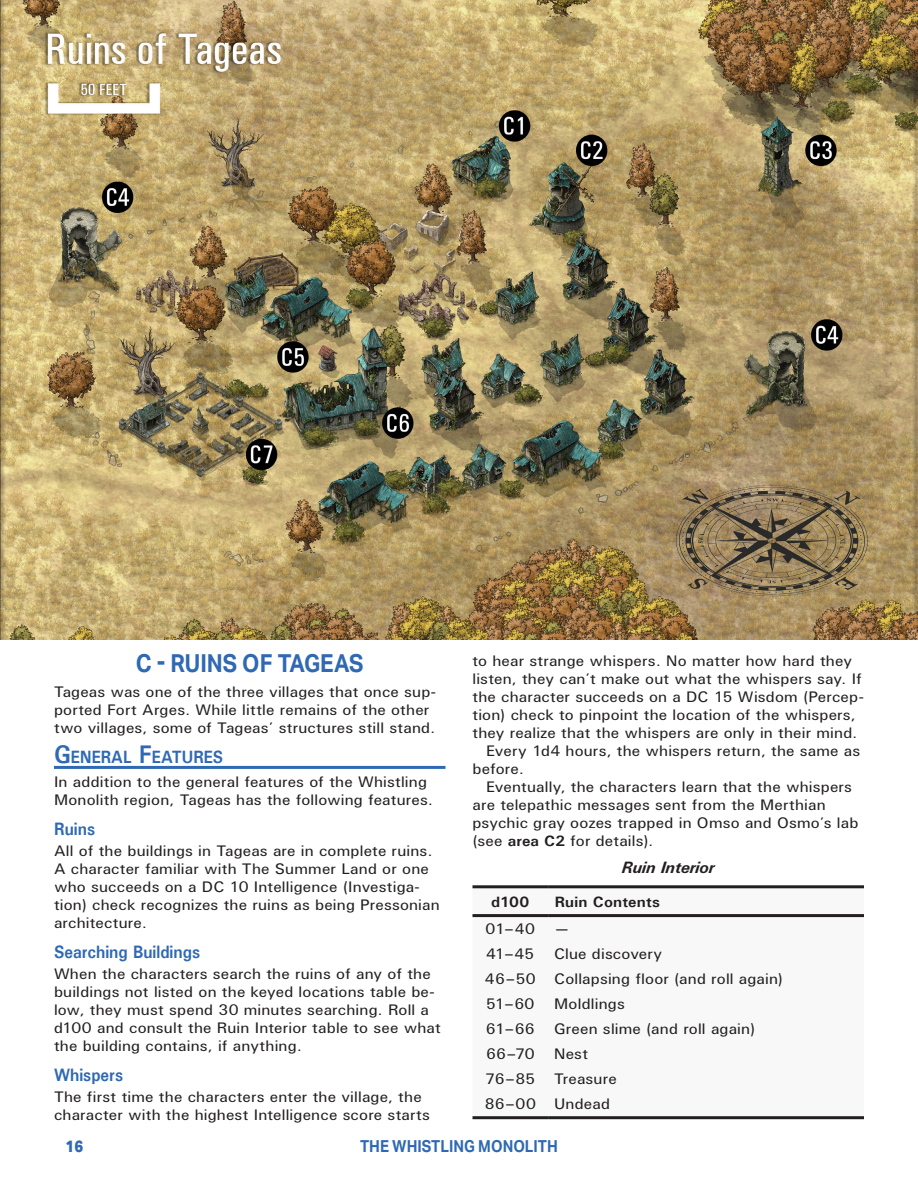
<style>
.page{position:relative;width:918px;height:1188px;background:#fff}
.page>*{position:absolute;margin:0;border:0;box-sizing:border-box;transform-origin:0 0}
.p_H2{font:700 24.75px "Aktiv Grotesk";color:#2f69b3;scale:.9 1}
.p_H4{font:700 18px "U001";color:#2f69b3;scale:.9 1}
.p_H3{font:700 17.85px "U001";color:#2f69b3;scale:.9 1}
.t1{font:700 16.5px "Aktiv Grotesk";color:#2f69b3;scale:.9 1}
.p_Table_Title{font:italic 700 16.5px "U001";color:#231f20}
.t2{font:800 16.5px "Aktiv Grotesk";color:#2f69b3;scale:.9 1}
.p_body_no_indent{font:15px/18px "U001";letter-spacing:.01em;color:#231f20;scale:1.05 1}
.p_body{font:15px/18px "U001";letter-spacing:.01em;color:#231f20;scale:1.05 1}
.p_table_body{font:15px "U001";letter-spacing:.01em;color:#231f20;scale:1.05 1}
.p_table_header{font:700 15px "U001";letter-spacing:.01em;color:#231f20;scale:1.05 1}
.s1{font-size:25.5px}
.s2{font-weight:700}
</style>
<div class="page">
<svg style="left:472px;top:888px;width:392px;height:30px"></svg>
<hr style="left:472px;top:885px;width:76px;height:3px;background:#231f20">
<hr style="left:548px;top:885px;width:316px;height:3px;background:#231f20">
<hr style="left:472px;top:914px;width:76px;height:3px;background:#231f20">
<hr style="left:548px;top:914px;width:316px;height:3px;background:#231f20">
<hr style="left:472px;top:1116px;width:76px;height:3px;background:#231f20">
<hr style="left:548px;top:1116px;width:316px;height:3px;background:#231f20">
<hr style="left:54px;top:766px;width:392px;height:3px;background:#2f69b3">
<img style="left:0;top:0;width:918px;height:639px">
<p class="p_H2" style="left:136px;top:649px;width:254px">C - RUINS OF TAGEAS</p>
<p class="p_body_no_indent" style="left:54px;top:682px;width:366px">Tageas was one of the three villages that once sup&shy;ported Fort Arges. While little remains of the other two villages, some of Tageas’ structures still stand.</p>
<p class="p_H3" style="left:54px;top:745px;width:188px"><span class="s1">G</span> ENERAL <span class="s1">F</span>EATURES</p>
<p class="p_body_no_indent" style="left:54px;top:773px;width:363px">In addition to the general features of the Whistling<br>Monolith region, Tageas has the following features.</p>
<p class="p_H4" style="left:54px;top:817px;width:47px">Ruins</p>
<p class="p_body_no_indent" style="left:54px;top:842px;width:369px">All of the buildings in Tageas are in complete ruins.<br>A character familiar with The Summer Land or one who succeeds on a DC 10 Intelligence (Investiga&shy;tion) check recognizes the ruins as being Pressonian architecture.</p>
<p class="p_H4" style="left:54px;top:940px;width:164px">Searching Buildings</p>
<p class="p_body_no_indent" style="left:54px;top:965px;width:370px">When the characters search the ruins of any of the buildings not listed on the keyed locations table be&shy;low, they must spend 30 minutes searching. Roll a d100 and consult the Ruin Interior table to see what the building contains, if anything.</p>
<p class="p_H4" style="left:54px;top:1063px;width:78px">Whispers</p>
<p class="p_body_no_indent" style="left:54px;top:1088px;width:360px">The first time the characters enter the village, the character with the highest Intelligence score starts</p>
<p class="p_body_no_indent" style="left:472px;top:652px;width:374px">to hear strange whispers. No matter how hard they listen, they can’t make out what the whispers say. If the character succeeds on a DC 15 Wisdom (Percep&shy;tion) check to pinpoint the location of the whispers, they realize that the whispers are only in their mind.</p>
<p class="p_body" style="left:472px;top:742px;width:371px;text-indent:14px">Every 1d4 hours, the whispers return, the same as before.</p>
<p class="p_body" style="left:472px;top:778px;width:369px;text-indent:14px">Eventually, the characters learn that the whispers are telepathic messages sent from the Merthian psychic gray oozes trapped in Omso and Osmo’s lab (see <span class="s2">area C2</span> for details).</p>
<p class="p_Table_Title" style="left:622px;top:856px;width:95px">Ruin Interior</p>
<p class="p_table_header" style="left:491px;top:892px;width:38px">d100</p>
<p class="p_table_header" style="left:555px;top:892px;width:102px">Ruin Contents</p>
<p class="p_table_body" style="left:486px;top:919px;width:48px">01–40</p>
<p class="p_table_body" style="left:554px;top:919px;width:16px">—</p>
<p class="p_table_body" style="left:486px;top:944px;width:48px">41–45</p>
<p class="p_table_body" style="left:554px;top:944px;width:105px">Clue discovery</p>
<p class="p_table_body" style="left:485px;top:969px;width:50px">46–50</p>
<p class="p_table_body" style="left:554px;top:969px;width:220px">Collapsing floor (and roll again)</p>
<p class="p_table_body" style="left:486px;top:994px;width:48px">51–60</p>
<p class="p_table_body" style="left:554px;top:994px;width:69px">Moldlings</p>
<p class="p_table_body" style="left:486px;top:1019px;width:48px">61–66</p>
<p class="p_table_body" style="left:554px;top:1019px;width:193px">Green slime (and roll again)</p>
<p class="p_table_body" style="left:486px;top:1044px;width:48px">66–70</p>
<p class="p_table_body" style="left:554px;top:1044px;width:34px">Nest</p>
<p class="p_table_body" style="left:485px;top:1069px;width:49px">76–85</p>
<p class="p_table_body" style="left:554px;top:1069px;width:61px">Treasure</p>
<p class="p_table_body" style="left:485px;top:1094px;width:50px">86–00</p>
<p class="p_table_body" style="left:554px;top:1094px;width:55px">Undead</p>
<p class="t2" style="left:66px;top:1137px;width:21px">16</p>
<p class="t1" style="left:360px;top:1137px;width:221px">THE WHISTLING MONOLITH</p>
</div>
